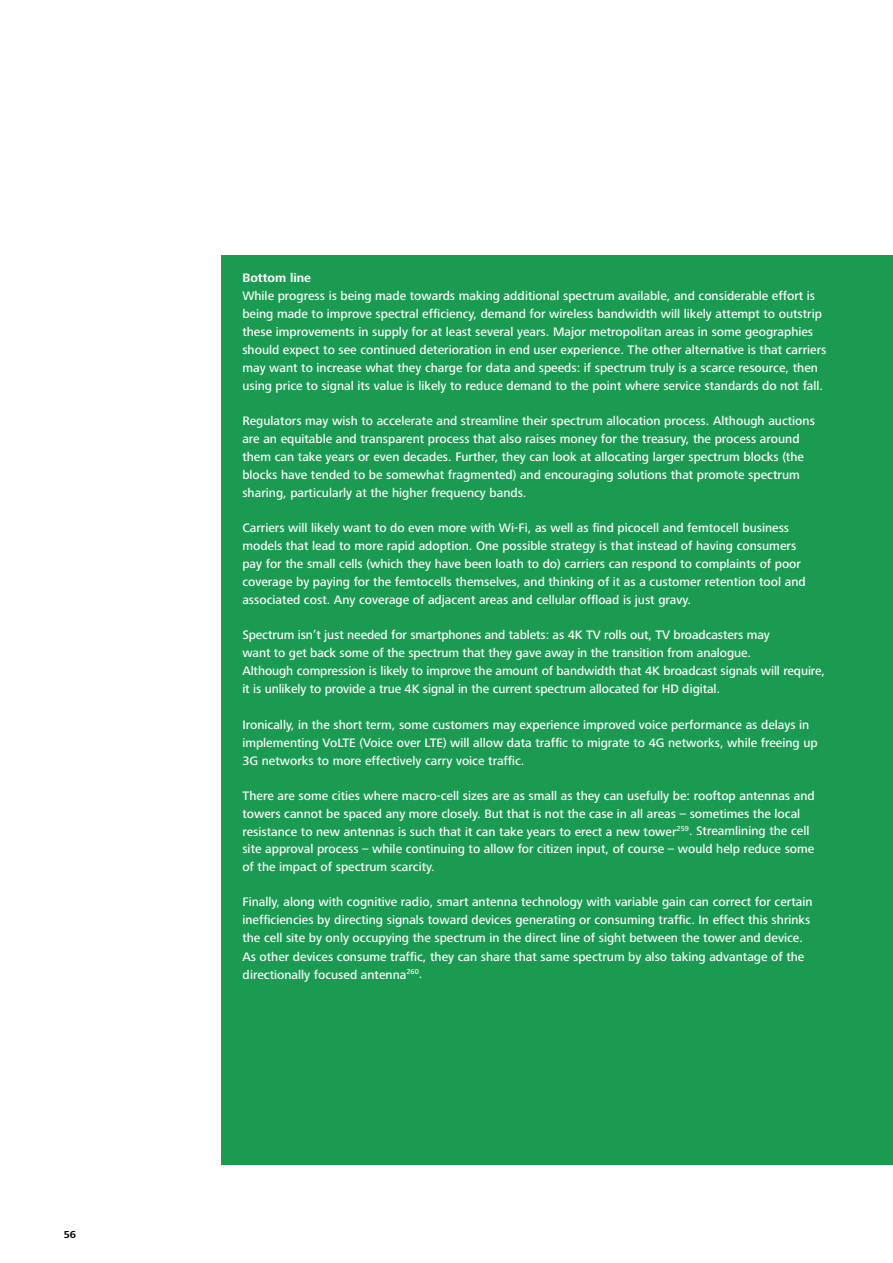
<style>
.page{position:relative;width:893px;height:1263px;background:#fff}
.page>*{position:absolute;margin:0;border:0;box-sizing:border-box;transform-origin:0 0}
.t1{font:500 12.75px/18px "Frutiger Next Pro";color:#fff}
.t2{font:700 12.75px "Frutiger Next Pro";color:#fff}
.t3{font:700 10.5px "Frutiger Next Pro";color:#000}
</style>
<div class="page">
<div style="left:221px;top:255px;width:672px;height:909px;background:#1a9b51"></div>
<p class="t3" style="left:64px;top:1228px;width:14px">56</p>
<p class="t2" style="left:242px;top:271px;width:70px">Bottom line</p>
<p class="t1" style="left:242px;top:287px;width:586px">While progress is being made towards making additional spectrum available, and considerable effort is being made to improve spectral efficiency, demand for wireless bandwidth will likely attempt to outstrip these improvements in supply for at least several years. Major metropolitan areas in some geographies should expect to see continued deterioration in end user experience. The other alternative is that carriers may want to increase what they charge for data and speeds: if spectrum truly is a scarce resource, then using price to signal its value is likely to reduce demand to the point where service standards do not fall.</p>
<p class="t1" style="left:242px;top:412px;width:574px">Regulators may wish to accelerate and streamline their spectrum allocation process. Although auctions are an equitable and transparent process that also raises money for the treasury, the process around them can take years or even decades. Further, they can look at allocating larger spectrum blocks (the blocks have tended to be somewhat fragmented) and encouraging solutions that promote spectrum sharing, particularly at the higher frequency bands.</p>
<p class="t1" style="left:242px;top:519px;width:565px">Carriers will likely want to do even more with Wi‑Fi, as well as find picocell and femtocell business models that lead to more rapid adoption. One possible strategy is that instead of having consumers pay for the small cells (which they have been loath to do) carriers can respond to complaints of poor coverage by paying for the femtocells themselves, and thinking of it as a customer retention tool and associated cost. Any coverage of adjacent areas and cellular offload is just gravy.</p>
<p class="t1" style="left:242px;top:626px;width:584px">Spectrum isn’t just needed for smartphones and tablets: as 4K TV rolls out, TV broadcasters may<br>want to get back some of the spectrum that they gave away in the transition from analogue.<br>Although compression is likely to improve the amount of bandwidth that 4K broadcast signals will require, it is unlikely to provide a true 4K signal in the current spectrum allocated for HD digital.</p>
<p class="t1" style="left:242px;top:715px;width:577px">Ironically, in the short term, some customers may experience improved voice performance as delays in implementing VoLTE (Voice over LTE) will allow data traffic to migrate to 4G networks, while freeing up<br>3G networks to more effectively carry voice traffic.</p>
<p class="t1" style="left:242px;top:786px;width:574px">There are some cities where macro‑cell sizes are as small as they can usefully be: rooftop antennas and towers cannot be spaced any more closely. But that is not the case in all areas – sometimes the local resistance to new antennas is such that it can take years to erect a new tower<sup>259</sup>. Streamlining the cell site approval process – while continuing to allow for citizen input, of course – would help reduce some of the impact of spectrum scarcity.</p>
<p class="t1" style="left:242px;top:893px;width:572px">Finally, along with cognitive radio, smart antenna technology with variable gain can correct for certain inefficiencies by directing signals toward devices generating or consuming traffic. In effect this shrinks the cell site by only occupying the spectrum in the direct line of sight between the tower and device.<br>As other devices consume traffic, they can share that same spectrum by also taking advantage of the directionally focused antenna<sup>260</sup>.</p>
</div>
